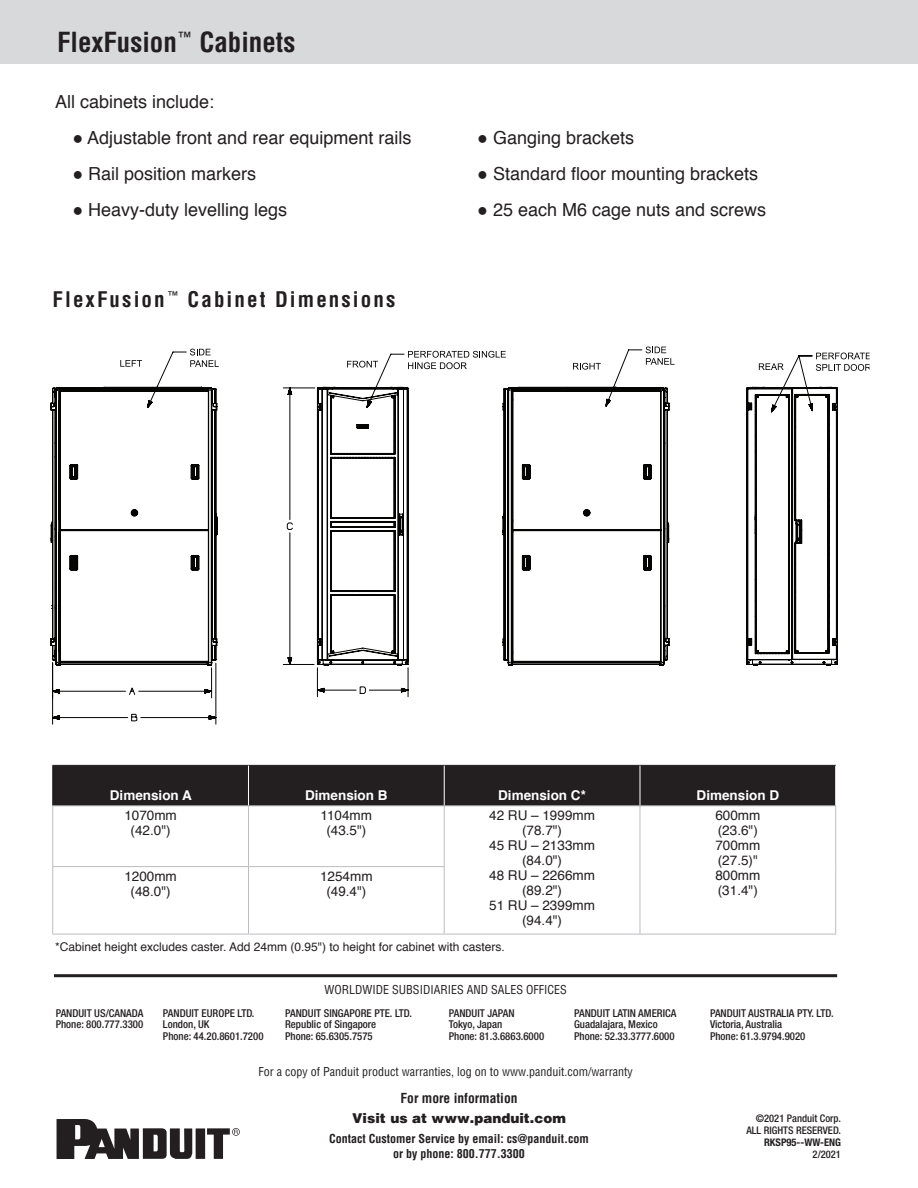
<style>
.page{position:relative;width:918px;height:1188px;background:#fff}
.page>*{position:absolute;margin:0;border:0;box-sizing:border-box;transform-origin:0 0}
.t1{font:700 condensed 27px "Helvetica";color:#231f20}
.t2{font:700 condensed 21px "Helvetica";letter-spacing:.1em;color:#231f20}
.TOCSubhead12{font:18px "Helvetica";color:#231f20}
.t3{font:13.5px/15px "Helvetica";color:#231f20;text-align:center}
.t4{font:700 13.5px "Helvetica";color:#fff}
.t5{font:900 13.5px "Helvetica";color:#231f20}
.t6{font:700 condensed 13.5px "Helvetica";color:#231f20}
.t7{font:condensed 12px "Helvetica";color:#231f20}
.TOCSubhead12-2{font:12px "Helvetica";color:#231f20}
.t8{font:700 condensed 12px "Helvetica";color:#231f20}
.t9{font:500 condensed 10.8px/11.7px "Helvetica Neue LT Std";color:#231f20}
.t10{font:500 condensed 10.5px "Helvetica Neue LT Std";color:#231f20}
.t11{font:700 condensed 10.5px "Helvetica Neue LT Std";color:#231f20}
</style>
<div class="page">
<div style="left:0;top:0;width:918px;height:64px;background:#d8d9db"></div>
<svg style="left:57px;top:1119px;width:183px;height:40px"></svg>
<div style="left:53px;top:766px;width:782px;height:40px;background:#231f20"></div>
<hr style="left:52px;top:765px;width:196px;height:1px;background:#231f20">
<hr style="left:52px;top:766px;width:1px;height:40px;background:#231f20">
<hr style="left:248px;top:765px;width:196px;height:1px;background:#231f20">
<hr style="left:444px;top:765px;width:196px;height:1px;background:#231f20">
<hr style="left:640px;top:765px;width:196px;height:1px;background:#231f20">
<hr style="left:248px;top:766px;width:1px;height:40px;background:#fff">
<hr style="left:444px;top:766px;width:1px;height:40px;background:#fff">
<hr style="left:640px;top:766px;width:1px;height:40px;background:#fff">
<hr style="left:52px;top:806px;width:196px;height:1px;background:#bcbdc0">
<hr style="left:52px;top:806px;width:1px;height:60px;background:#bcbdc0">
<hr style="left:248px;top:806px;width:196px;height:1px;background:#bcbdc0">
<hr style="left:248px;top:806px;width:1px;height:60px;background:#bcbdc0">
<hr style="left:444px;top:806px;width:196px;height:1px;background:#bcbdc0">
<hr style="left:444px;top:806px;width:1px;height:60px;background:#bcbdc0">
<hr style="left:640px;top:806px;width:196px;height:1px;background:#bcbdc0">
<hr style="left:640px;top:806px;width:1px;height:61px;background:#bcbdc0">
<hr style="left:835px;top:806px;width:1px;height:61px;background:#bcbdc0">
<hr style="left:52px;top:866px;width:196px;height:1px;background:#bcbdc0">
<hr style="left:52px;top:867px;width:1px;height:67px;background:#bcbdc0">
<hr style="left:248px;top:866px;width:197px;height:1px;background:#bcbdc0">
<hr style="left:248px;top:867px;width:1px;height:67px;background:#bcbdc0">
<hr style="left:444px;top:867px;width:1px;height:67px;background:#bcbdc0">
<hr style="left:640px;top:867px;width:1px;height:67px;background:#bcbdc0">
<hr style="left:835px;top:867px;width:1px;height:67px;background:#bcbdc0">
<hr style="left:52px;top:934px;width:196px;height:1px;background:#bcbdc0">
<hr style="left:248px;top:934px;width:196px;height:1px;background:#bcbdc0">
<hr style="left:444px;top:934px;width:196px;height:1px;background:#bcbdc0">
<hr style="left:640px;top:934px;width:196px;height:1px;background:#bcbdc0">
<svg style="left:646px;top:347px;width:21px;height:2px"></svg>
<svg style="left:838px;top:353px;width:32px;height:18px"></svg>
<svg style="left:50px;top:349px;width:788px;height:375px"></svg>
<hr style="left:54px;top:974px;width:783px;height:3px;background:#231f20">
<p class="t1" style="left:57px;top:26px;width:240px">FlexFusion<sup>™</sup> Cabinets</p>
<p class="TOCSubhead12" style="left:55px;top:88px;width:161px">All cabinets include:</p>
<p class="TOCSubhead12" style="left:72px;top:124px;width:341px">● Adjustable front and rear equipment rails</p>
<p class="TOCSubhead12" style="left:72px;top:160px;width:185px">● Rail position markers</p>
<p class="TOCSubhead12" style="left:72px;top:196px;width:216px">● Heavy-duty levelling legs</p>
<p class="t2" style="left:52px;top:286px;width:344px">FlexFusion<sup>™</sup> Cabinet Dimensions</p>
<p class="TOCSubhead12" style="left:477px;top:124px;width:158px">● Ganging brackets</p>
<p class="TOCSubhead12" style="left:477px;top:160px;width:282px">● Standard floor mounting brackets</p>
<p class="TOCSubhead12" style="left:477px;top:196px;width:291px">● 25 each M6 cage nuts and screws</p>
<p class="t4" style="left:110px;top:784px;width:84px">Dimension A</p>
<p class="t4" style="left:305px;top:784px;width:84px">Dimension B</p>
<p class="t4" style="left:498px;top:784px;width:89px">Dimension C*</p>
<p class="t4" style="left:697px;top:784px;width:84px">Dimension D</p>
<p class="t3" style="left:124px;top:808px;width:54px">1070mm</p>
<p class="t3" style="left:131px;top:823px;width:42px">(42.0")</p>
<p class="t3" style="left:321px;top:808px;width:53px">1104mm (43.5")</p>
<p class="t3" style="left:489px;top:808px;width:107px">42 RU – 1999mm</p>
<p class="t3" style="left:715px;top:808px;width:47px">600mm</p>
<p class="t3" style="left:715px;top:823px;width:47px;text-align:left">(23.6")<br>700mm</p>
<p class="t3" style="left:718px;top:853px;width:42px">(27.5)"</p>
<p class="t3" style="left:715px;top:868px;width:47px">800mm</p>
<p class="t3" style="left:718px;top:883px;width:42px">(31.4")</p>
<p class="t3" style="left:522px;top:823px;width:42px">(78.7")</p>
<p class="t3" style="left:489px;top:838px;width:107px">45 RU – 2133mm</p>
<p class="t3" style="left:522px;top:853px;width:42px">(84.0")</p>
<p class="t3" style="left:489px;top:868px;width:107px">48 RU – 2266mm</p>
<p class="t3" style="left:489px;top:883px;width:107px">(89.2")<br>51 RU – 2399mm</p>
<p class="t3" style="left:522px;top:913px;width:42px">(94.4")</p>
<p class="t3" style="left:124px;top:869px;width:54px">1200mm</p>
<p class="t3" style="left:131px;top:884px;width:42px">(48.0")</p>
<p class="t3" style="left:320px;top:869px;width:54px">1254mm (49.4")</p>
<p class="TOCSubhead12-2" style="left:55px;top:937px;width:451px">*Cabinet height excludes caster. Add 24mm (0.95") to height for cabinet with casters.</p>
<p class="t7" style="left:325px;top:982px;width:244px">WORLDWIDE SUBSIDIARIES AND SALES OFFICES</p>
<p class="t9" style="left:56px;top:1007px;width:89px">PANDUIT US/CANADA<br>Phone: 800.777.3300</p>
<p class="t9" style="left:163px;top:1007px;width:102px">PANDUIT EUROPE LTD.<br>London, UK<br>Phone: 44.20.8601.7200</p>
<p class="t9" style="left:449px;top:1007px;width:97px">PANDUIT JAPAN<br>Tokyo, Japan<br>Phone: 81.3.6863.6000</p>
<p class="t9" style="left:285px;top:1007px;width:128px">PANDUIT SINGAPORE PTE. LTD.<br>Republic of Singapore<br>Phone: 65.6305.7575</p>
<p class="t9" style="left:710px;top:1007px;width:125px">PANDUIT AUSTRALIA PTY. LTD.<br>Victoria, Australia<br>Phone: 61.3.9794.9020</p>
<p class="t9" style="left:574px;top:1007px;width:104px">PANDUIT LATIN AMERICA<br>Guadalajara, Mexico<br>Phone: 52.33.3777.6000</p>
<p class="t7" style="left:259px;top:1064px;width:376px">For a copy of Panduit product warranties, log on to www.panduit.com/warranty</p>
<p class="t6" style="left:401px;top:1089px;width:119px">For more information</p>
<p class="t5" style="left:352px;top:1110px;width:215px">Visit us at www.panduit.com</p>
<p class="t8" style="left:329px;top:1131px;width:261px">Contact Customer Service by email: cs@panduit.com</p>
<p class="t8" style="left:393px;top:1146px;width:133px">or by phone: 800.777.3300</p>
<p class="t10" style="left:756px;top:1112px;width:87px">©2021 Panduit Corp.</p>
<p class="t10" style="left:747px;top:1124px;width:96px">ALL RIGHTS RESERVED.</p>
<p class="t11" style="left:764px;top:1136px;width:78px">RKSP95--WW-ENG</p>
<p class="t10" style="left:813px;top:1148px;width:30px">2/2021</p>
</div>
